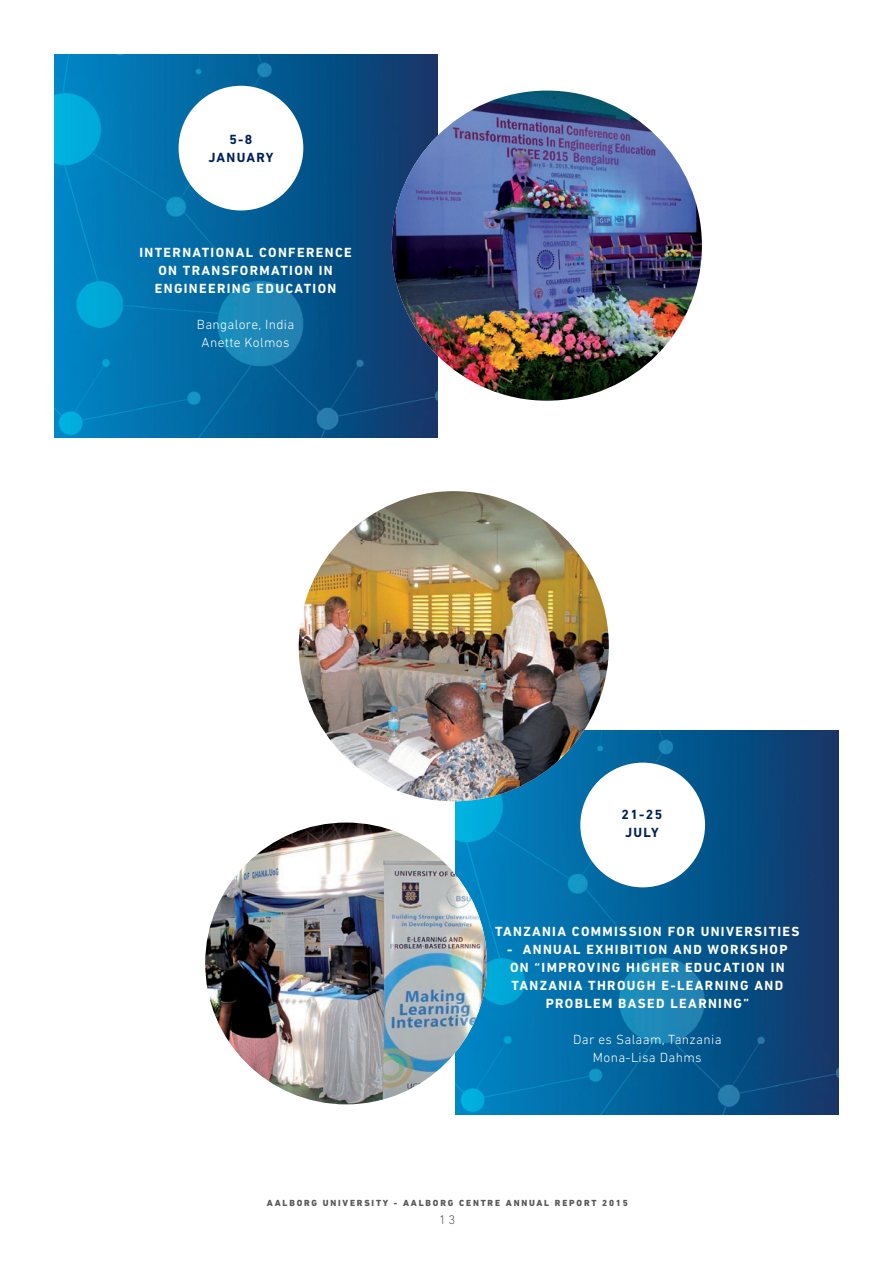
<style>
.page{position:relative;width:893px;height:1263px;background:#fff}
.page>*{position:absolute;margin:0;border:0;box-sizing:border-box;transform-origin:0 0}
.t1{font:700 13.5px/18px "DIN Next LT Pro";letter-spacing:.1em;color:#fff;text-align:center}
.t2{font:300 13.5px/18px "DIN Next LT Pro";letter-spacing:.025em;color:#fff;text-align:center}
.t3{font:700 13.5px/18px "DIN Next LT Pro";letter-spacing:.1em;color:#002156;text-align:center}
.t4{font:300 12.75px "DIN Next LT Pro";color:#57585a}
.t5{font:800 9px "DIN Next LT Pro";letter-spacing:.2em;color:#57585a}
</style>
<div class="page">
<img style="left:54px;top:54px;width:383px;height:383px">
<div style="left:179px;top:86px;width:124px;height:124px;background:#fff;border-radius:50%"></div>
<img style="left:456px;top:731px;width:383px;height:383px">
<div style="left:580px;top:763px;width:125px;height:124px;background:#fff;border-radius:50%"></div>
<img style="left:392px;top:91px;width:310px;height:310px;border-radius:155px">
<img style="left:299px;top:491px;width:310px;height:310px;border-radius:155px">
<img style="left:205px;top:822px;width:282px;height:282px;border-radius:141px">
<p class="t3" style="left:208px;top:130px;width:67px">5-8<br>JANUARY</p>
<p class="t1" style="left:139px;top:243px;width:214px">INTERNATIONAL CONFERENCE<br>ON TRANSFORMATION IN<br>ENGINEERING EDUCATION</p>
<p class="t2" style="left:197px;top:315px;width:99px">Bangalore, India<br>Anette Kolmos</p>
<p class="t3" style="left:621px;top:805px;width:42px;text-align:left">21-25<br>JULY</p>
<p class="t1" style="left:495px;top:922px;width:306px">TANZANIA COMMISSION FOR UNIVERSITIES</p>
<p class="t1" style="left:507px;top:940px;width:282px">- ANNUAL EXHIBITION AND WORKSHOP<br>ON “IMPROVING HIGHER EDUCATION IN<br>TANZANIA THROUGH E-LEARNING AND<br>PROBLEM BASED LEARNING”</p>
<p class="t2" style="left:573px;top:1030px;width:150px">Dar es Salaam, Tanzania<br>Mona-Lisa Dahms</p>
<p class="t5" style="left:267px;top:1198px;width:362px">AALBORG UNIVERSITY - AALBORG CENTRE ANNUAL REPORT 2015</p>
<p class="t4" style="left:439px;top:1212px;width:18px">13</p>
</div>
